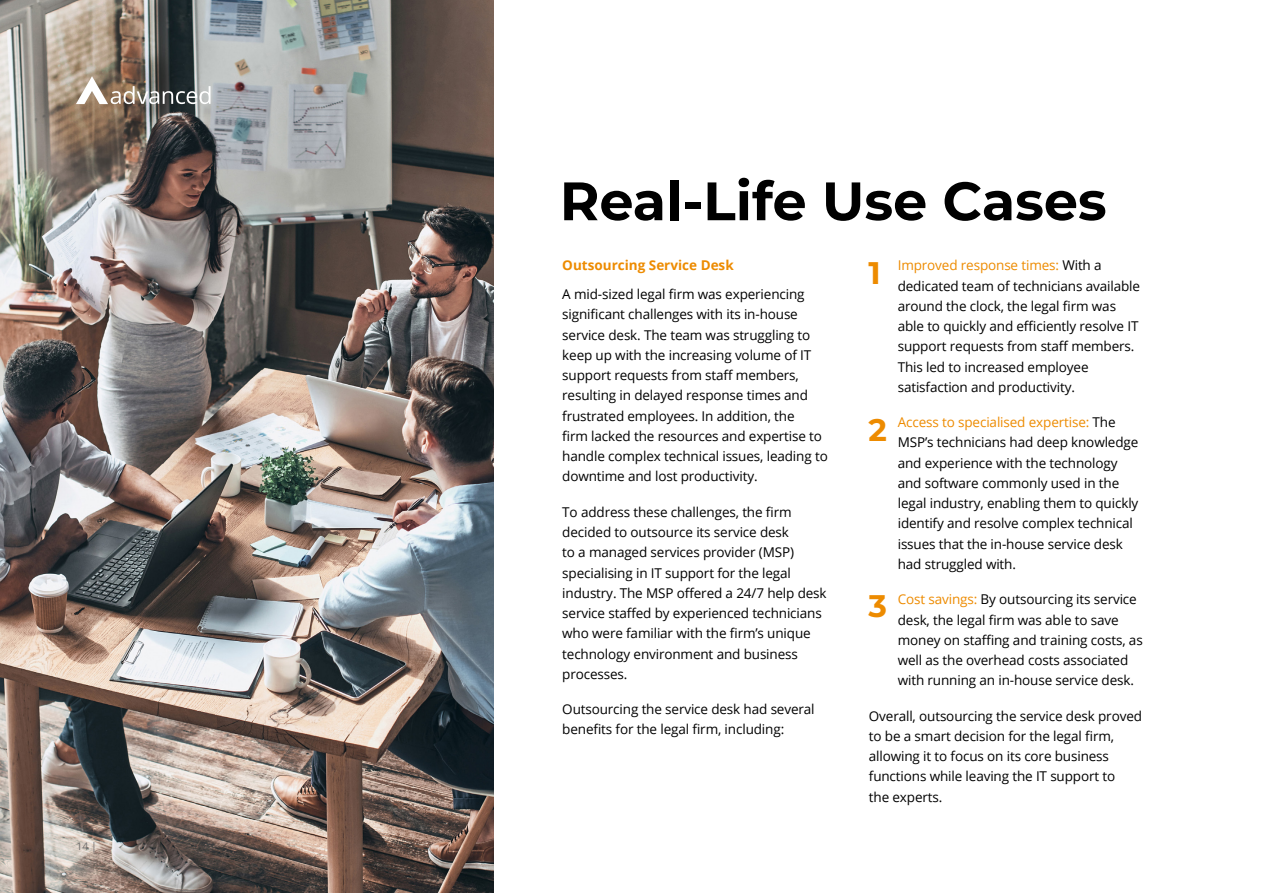
<style>
.page{position:relative;width:1263px;height:893px;background:#fff}
.page>*{position:absolute;margin:0;border:0;box-sizing:border-box;transform-origin:0 0}
.t1{font:100 54px "Montserrat";color:#000}
.t2{font:100 31.2px "Montserrat";color:#ed8b00}
.t3{font:13.5px/20.2px "Open Sans";letter-spacing:-.01em;color:#000}
.t4{font:700 13.5px "Open Sans";color:#ed8b00}
.t5{font:10.5px "Open Sans";color:#706f6f}
.s1{color:#ed8b00}
</style>
<div class="page">
<img style="left:0;top:0;width:493px;height:893px">
<svg style="left:76px;top:76px;width:135px;height:28px"></svg>
<p class="t5" style="left:77px;top:839px;width:22px">14 |</p>
<h1 class="t1" style="left:560px;top:165px;width:548px">Real-Life Use Cases</h1>
<p class="t4" style="left:562px;top:256px;width:173px">Outsourcing Service Desk</p>
<p class="t3" style="left:562px;top:284px;width:267px">A mid-sized legal firm was experiencing significant challenges with its in-house service desk. The team was struggling to keep up with the increasing volume of IT support requests from staff members, resulting in delayed response times and frustrated employees. In addition, the<br>firm lacked the resources and expertise to handle complex technical issues, leading to downtime and lost productivity.</p>
<p class="t3" style="left:562px;top:501px;width:266px">To address these challenges, the firm decided to outsource its service desk<br>to a managed services provider (MSP) specialising in IT support for the legal industry. The MSP offered a 24/7 help desk service staffed by experienced technicians who were familiar with the firm’s unique technology environment and business processes.</p>
<p class="t3" style="left:562px;top:699px;width:254px">Outsourcing the service desk had several benefits for the legal firm, including:</p>
<p class="t3" style="left:898px;top:255px;width:244px"><span class="s1">Improved response times:</span> With a dedicated team of technicians available around the clock, the legal firm was able to quickly and efficiently resolve IT support requests from staff members.<br>This led to increased employee satisfaction and productivity.</p>
<p class="t3" style="left:898px;top:412px;width:242px"><span class="s1">Access to specialised expertise:</span> The MSP’s technicians had deep knowledge and experience with the technology and software commonly used in the legal industry, enabling them to quickly identify and resolve complex technical issues that the in-house service desk had struggled with.</p>
<p class="t3" style="left:898px;top:589px;width:246px"><span class="s1">Cost savings:</span> By outsourcing its service desk, the legal firm was able to save money on staffing and training costs, as well as the overhead costs associated with running an in-house service desk.</p>
<p class="t3" style="left:869px;top:705px;width:275px">Overall, outsourcing the service desk proved to be a smart decision for the legal firm, allowing it to focus on its core business functions while leaving the IT support to<br>the experts.</p>
<h2 class="t2" style="left:868px;top:252px;width:14px">1</h2>
<h2 class="t2" style="left:868px;top:409px;width:20px">2</h2>
<h2 class="t2" style="left:868px;top:585px;width:20px">3</h2>
</div>
